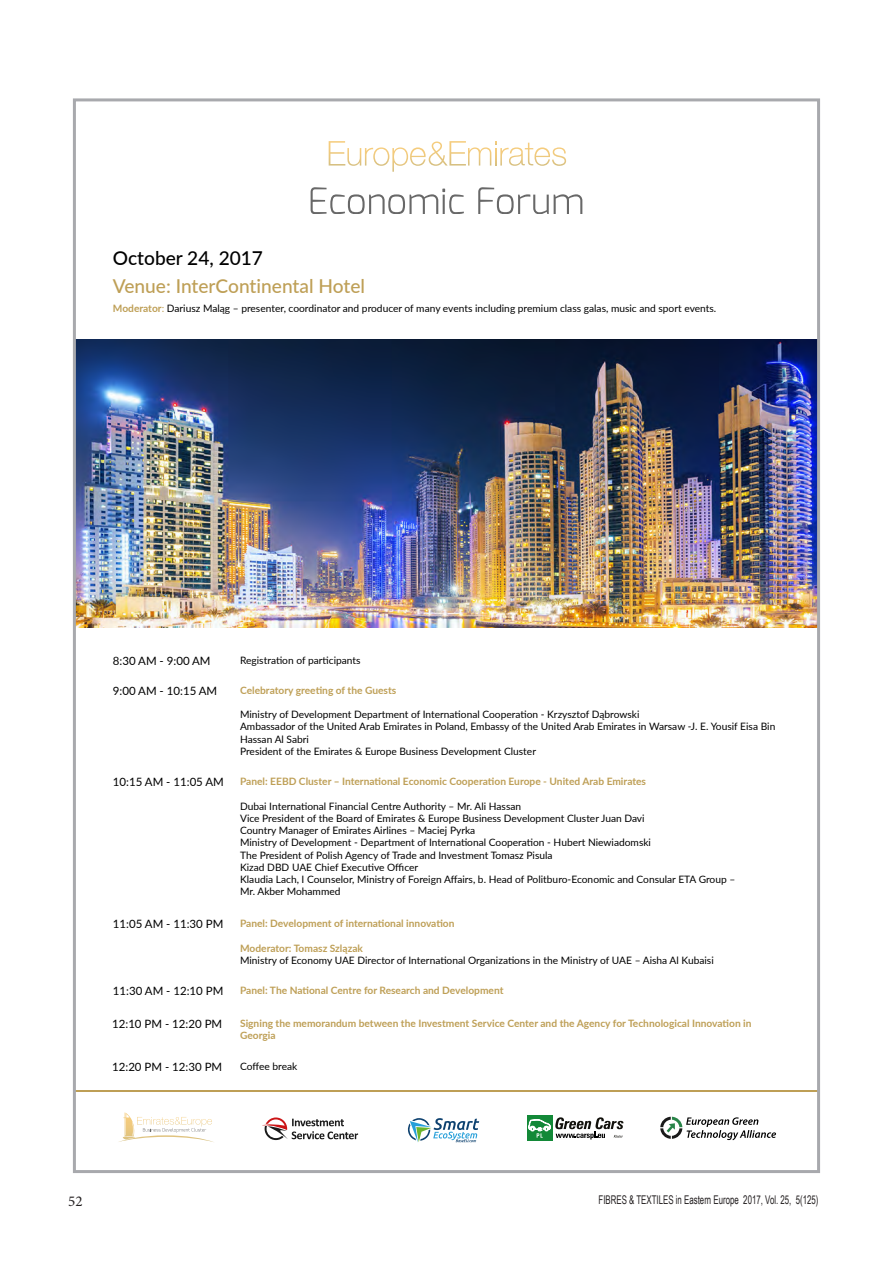
<style>
.page{position:relative;width:893px;height:1263px;background:#fff}
.page>*{position:absolute;margin:0;border:0;box-sizing:border-box;transform-origin:0 0}
.t1{font:500 19.2px "Lato";color:#be9f56}
.t2{font:500 19.2px "Lato";color:#000}
.t3{font:15px "Minion Pro";color:#231f20}
.t4{font:12px "Arial Narrow";color:#231f20;scale:.8 1}
.t5{font:11.55px "Lato";color:#000}
.t6{font:10.2px/12.3px "Lato";color:#000}
.t7{font:700 10.2px/12.3px "Lato";color:#be9f56}
.s1{font-weight:700;color:#be9f56}
.s2{color:#be9f56}
</style>
<div class="page">
<svg style="left:311px;top:187px;width:153px;height:27px"></svg>
<svg style="left:478px;top:187px;width:104px;height:27px"></svg>
<svg style="left:329px;top:141px;width:237px;height:31px"></svg>
<img style="left:77px;top:340px;width:739px;height:288px">
<svg style="left:660px;top:1117px;width:116px;height:23px"></svg>
<svg style="left:119px;top:1112px;width:94px;height:30px"></svg>
<svg style="left:408px;top:1118px;width:71px;height:24px"></svg>
<svg style="left:262px;top:1117px;width:96px;height:23px"></svg>
<svg style="left:527px;top:1115px;width:25px;height:25px"></svg>
<svg style="left:529px;top:1117px;width:94px;height:22px"></svg>
<hr style="left:74px;top:1090px;width:745px;height:2px;background:#be9f56">
<p class="t2" style="left:113px;top:245px;width:152px">October 24, 2017</p>
<p class="t1" style="left:113px;top:272px;width:254px">Venue: InterContinental Hotel</p>
<p class="t6" style="left:113px;top:301px;width:605px"><span class="s1">Moderator</span><span class="s2">:</span> Dariusz Maląg – presenter, coordinator and producer of many events including premium class galas, music and sport events.</p>
<p class="t5" style="left:113px;top:653px;width:99px">8:30 AM - 9:00 AM</p>
<p class="t5" style="left:113px;top:682px;width:106px">9:00 AM - 10:15 AM</p>
<p class="t6" style="left:240px;top:654px;width:122px">Registration of participants</p>
<p class="t7" style="left:240px;top:683px;width:158px">Celebratory greeting of the Guests</p>
<p class="t6" style="left:240px;top:708px;width:537px">Ministry of Development Department of International Cooperation - Krzysztof Dąbrowski<br>Ambassador of the United Arab Emirates in Poland, Embassy of the United Arab Emirates in Warsaw -J. E. Yousif Eisa Bin Hassan Al Sabri<br>President of the Emirates &amp; Europe Business Development Cluster</p>
<p class="t5" style="left:113px;top:774px;width:113px">10:15 AM - 11:05 AM</p>
<p class="t7" style="left:240px;top:775px;width:407px">Panel: EEBD Cluster – International Economic Cooperation Europe - United Arab Emirates</p>
<p class="t6" style="left:240px;top:799px;width:497px">Dubai International Financial Centre Authority – Mr. Ali Hassan<br>Vice President of the Board of Emirates &amp; Europe Business Development Cluster Juan Davi<br>Country Manager of Emirates Airlines – Maciej Pyrka<br>Ministry of Development - Department of International Cooperation - Hubert Niewiadomski<br>The President of Polish Agency of Trade and Investment Tomasz Pisula<br>Kizad DBD UAE Chief Executive Officer<br>Klaudia Lach, I Counselor, Ministry of Foreign Affairs, b. Head of Politburo-Economic and Consular ETA Group – Mr. Akber Mohammed</p>
<p class="t5" style="left:113px;top:916px;width:112px">11:05 AM - 11:30 PM</p>
<p class="t7" style="left:240px;top:917px;width:216px">Panel: Development of international innovation</p>
<p class="t6" style="left:240px;top:941px;width:475px"><span class="s1">Moderator: Tomasz Szlązak<br></span>Ministry of Economy UAE Director of International Organizations in the Ministry of UAE – Aisha Al Kubaisi</p>
<p class="t5" style="left:113px;top:982px;width:112px">11:30 AM - 12:10 PM</p>
<p class="t7" style="left:240px;top:983px;width:265px">Panel: The National Centre for Research and Development</p>
<p class="t5" style="left:112px;top:1015px;width:112px">12:10 PM - 12:20 PM</p>
<p class="t7" style="left:240px;top:1016px;width:513px">Signing the memorandum between the Investment Service Center and the Agency for Technological Innovation in<br>Georgia</p>
<p class="t5" style="left:112px;top:1059px;width:112px">12:20 PM - 12:30 PM</p>
<p class="t6" style="left:240px;top:1060px;width:59px">Coffee break</p>
<h2 class="t3" style="left:68px;top:1191px;width:16px">52</h2>
<p class="t4" style="left:599px;top:1191px;width:276px">FIBRES &amp; TEXTILES in Eastern Europe 2017, Vol. 25, 5(125)</p>
</div>
